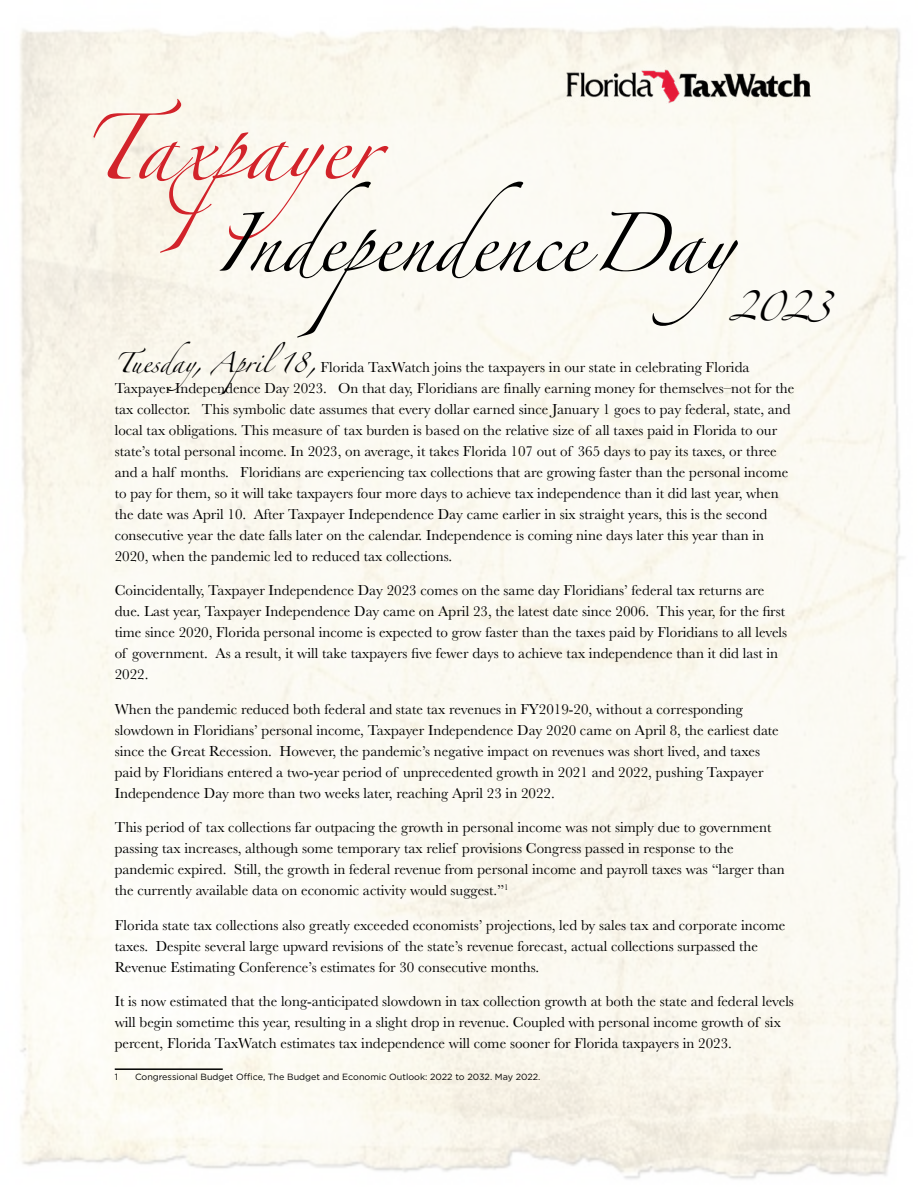
<style>
.page{position:relative;width:918px;height:1188px;background:#fff}
.page>*{position:absolute;margin:0;border:0;box-sizing:border-box;transform-origin:0 0}
.t1{font:58.5px "Zapfino";color:#d2232a}
.t2{font:52.5px "Zapfino";color:#000}
.t3{font:27px "Zapfino";color:#000}
.t4{font:15px/21px "Baskerville";color:#000}
.t5{font:9px "Gotham";color:#000}
.s1{font-family:"Zapfino";font-size:18px}
</style>
<div class="page">
<hr style="left:115px;top:1068px;width:108px;height:2px;background:#000">
<img style="left:564px;top:65px;width:249px;height:38px">
<h1 class="t1" style="left:81px;top:123px;width:301px">Taxpayer</h1>
<h2 class="t2" style="left:215px;top:222px;width:575px">Independence Day</h2>
<h3 class="t3" style="left:729px;top:295px;width:103px">2023</h3>
<p class="t4" style="left:115px;top:357px;width:681px"><span class="s1">Tuesday, April18,</span> Florida TaxWatch joins the taxpayers in our state in celebrating Florida Taxpayer Independence Day 2023. On that day, Floridians are finally earning money for themselves–not for the tax collector. This symbolic date assumes that every dollar earned since January 1 goes to pay federal, state, and local tax obligations. This measure of tax burden is based on the relative size of all taxes paid in Florida to our state’s total personal income. In 2023, on average, it takes Florida 107 out of 365 days to pay its taxes, or three and a half months. Floridians are experiencing tax collections that are growing faster than the personal income to pay for them, so it will take taxpayers four more days to achieve tax independence than it did last year, when the date was April 10. After Taxpayer Independence Day came earlier in six straight years, this is the second consecutive year the date falls later on the calendar. Independence is coming nine days later this year than in 2020, when the pandemic led to reduced tax collections.</p>
<p class="t4" style="left:115px;top:580px;width:674px">Coincidentally, Taxpayer Independence Day 2023 comes on the same day Floridians’ federal tax returns are due. Last year, Taxpayer Independence Day came on April 23, the latest date since 2006. This year, for the first time since 2020, Florida personal income is expected to grow faster than the taxes paid by Floridians to all levels of government. As a result, it will take taxpayers five fewer days to achieve tax independence than it did last in 2022.</p>
<p class="t4" style="left:115px;top:699px;width:666px">When the pandemic reduced both federal and state tax revenues in FY2019-20, without a corresponding slowdown in Floridians’ personal income, Taxpayer Independence Day 2020 came on April 8, the earliest date since the Great Recession. However, the pandemic’s negative impact on revenues was short lived, and taxes paid by Floridians entered a two-year period of unprecedented growth in 2021 and 2022, pushing Taxpayer Independence Day more than two weeks later, reaching April 23 in 2022.</p>
<p class="t4" style="left:115px;top:817px;width:671px">This period of tax collections far outpacing the growth in personal income was not simply due to government passing tax increases, although some temporary tax relief provisions Congress passed in response to the pandemic expired. Still, the growth in federal revenue from personal income and payroll taxes was “larger than the currently available data on economic activity would suggest.”<sup>1</sup></p>
<p class="t4" style="left:115px;top:915px;width:672px">Florida state tax collections also greatly exceeded economists’ projections, led by sales tax and corporate income taxes. Despite several large upward revisions of the state’s revenue forecast, actual collections surpassed the<br>Revenue Estimating Conference’s estimates for 30 consecutive months.</p>
<p class="t4" style="left:115px;top:991px;width:681px">It is now estimated that the long-anticipated slowdown in tax collection growth at both the state and federal levels will begin sometime this year, resulting in a slight drop in revenue. Coupled with personal income growth of six percent, Florida TaxWatch estimates tax independence will come sooner for Florida taxpayers in 2023.</p>
<p class="t5" style="left:115px;top:1071px;width:5px">1</p>
<p class="t5" style="left:135px;top:1071px;width:407px">Congressional Budget Office, The Budget and Economic Outlook: 2022 to 2032. May 2022.</p>
</div>
